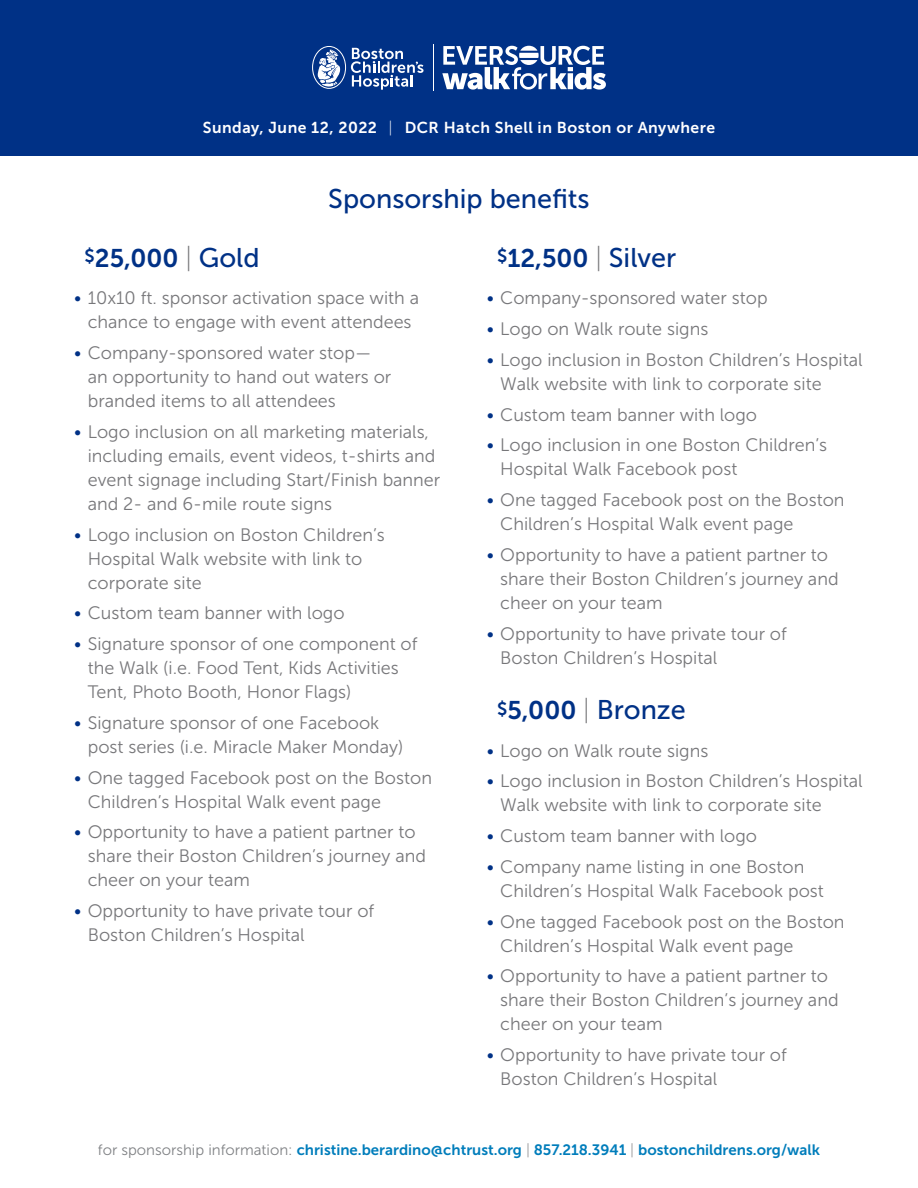
<style>
.page{position:relative;width:918px;height:1188px;background:#fff}
.page>*{position:absolute;margin:0;border:0;box-sizing:border-box;transform-origin:0 0}
.t1{font:27px "Museo Sans 500";color:#003186}
.t2{font:25.5px "Museo Sans 700";color:#003186}
.t3{font:18px/24px "Museo Sans 300";color:#77777a}
.t4{font:15.75px "Museo Sans 700";letter-spacing:.03em;color:#fff}
.t5{font:15px "Museo Sans 700";color:#007dbb}
.s1{font-family:"Museo Sans 100"}
.s2{font-family:"Museo Sans 100";font-size:27px;color:#77777a}
.s3{font-family:"Museo Sans 500";font-size:27px}
.s4{color:#003186}
.s5{font-family:"Museo Sans 700";font-size:25.5px}
.s6{font-family:"Museo Sans 100";color:#77777a}
.s7{font-family:"Museo Sans 300";color:#808285}
</style>
<div class="page">
<div style="left:0;top:0;width:918px;height:156px;background:#003186"></div>
<hr style="left:433px;top:44px;width:1px;height:47px;background:#fff">
<svg style="left:442px;top:46px;width:164px;height:44px"></svg>
<svg style="left:312px;top:46px;width:112px;height:44px"></svg>
<p class="t4" style="left:203px;top:119px;width:514px">Sunday, June 12, 2022 <span class="s1">|</span> DCR Hatch Shell in Boston or Anywhere</p>
<p class="t1" style="left:328px;top:184px;width:263px">Sponsorship benefits</p>
<p class="t2" style="left:85px;top:244px;width:177px"><sup>$</sup>25,000 <span class="s2">|</span> <span class="s3">Gold</span></p>
<p class="t3" style="left:74px;top:286px;width:346px;text-align:center"><span class="s4">•</span> 10x10 ft. sponsor activation space with a chance to engage with event attendees</p>
<p class="t3" style="left:88px;top:341px;width:305px;text-indent:-14px"><span class="s4">•</span> Company-sponsored water stop— an opportunity to hand out waters or branded items to all attendees</p>
<p class="t3" style="left:88px;top:420px;width:354px;text-indent:-14px"><span class="s4">•</span> Logo inclusion on all marketing materials, including emails, event videos, t-shirts and event signage including Start/Finish banner and 2- and 6-mile route signs</p>
<p class="t3" style="left:88px;top:522px;width:299px;text-indent:-14px"><span class="s4">•</span> Logo inclusion on Boston Children’s<br>Hospital Walk website with link to corporate site</p>
<p class="t3" style="left:74px;top:601px;width:272px"><span class="s4">•</span> Custom team banner with logo</p>
<p class="t3" style="left:88px;top:632px;width:331px;text-indent:-14px"><span class="s4">•</span> Signature sponsor of one component of the Walk (i.e. Food Tent, Kids Activities<br>Tent, Photo Booth, Honor Flags)</p>
<p class="t3" style="left:88px;top:711px;width:317px;text-indent:-14px"><span class="s4">•</span> Signature sponsor of one Facebook post series (i.e. Miracle Maker Monday)</p>
<p class="t3" style="left:88px;top:765px;width:346px;text-indent:-14px"><span class="s4">•</span> One tagged Facebook post on the Boston<br>Children’s Hospital Walk event page</p>
<p class="t3" style="left:88px;top:820px;width:340px;text-indent:-14px"><span class="s4">•</span> Opportunity to have a patient partner to share their Boston Children’s journey and cheer on your team</p>
<p class="t3" style="left:88px;top:899px;width:288px;text-indent:-14px"><span class="s4">•</span> Opportunity to have private tour of<br>Boston Children’s Hospital</p>
<p class="t2" style="left:497px;top:244px;width:181px"><sup>$</sup>12,500 <span class="s2">|</span> <span class="s3">Silver</span></p>
<p class="t3" style="left:487px;top:286px;width:282px"><span class="s4">•</span> Company-sponsored water stop</p>
<p class="t3" style="left:487px;top:317px;width:223px"><span class="s4">•</span> Logo on Walk route signs</p>
<p class="t3" style="left:500px;top:348px;width:364px;text-indent:-14px"><span class="s4">•</span> Logo inclusion in Boston Children’s Hospital<br>Walk website with link to corporate site</p>
<p class="t3" style="left:487px;top:402px;width:272px"><span class="s4">•</span> Custom team banner with logo</p>
<p class="t3" style="left:500px;top:433px;width:328px;text-indent:-14px"><span class="s4">•</span> Logo inclusion in one Boston Children’s<br>Hospital Walk Facebook post</p>
<p class="t3" style="left:500px;top:488px;width:346px;text-indent:-14px"><span class="s4">•</span> One tagged Facebook post on the Boston<br>Children’s Hospital Walk event page</p>
<p class="t3" style="left:500px;top:543px;width:340px;text-indent:-14px"><span class="s4">•</span> Opportunity to have a patient partner to share their Boston Children’s journey and cheer on your team</p>
<p class="t3" style="left:500px;top:621px;width:288px;text-indent:-14px"><span class="s4">•</span> Opportunity to have private tour of<br>Boston Children’s Hospital</p>
<p class="t1" style="left:497px;top:695px;width:190px"><sup>$</sup><span class="s5">5,000</span> <span class="s6">|</span> Bronze</p>
<p class="t3" style="left:487px;top:738px;width:223px"><span class="s4">•</span> Logo on Walk route signs</p>
<p class="t3" style="left:500px;top:769px;width:364px;text-indent:-14px"><span class="s4">•</span> Logo inclusion in Boston Children’s Hospital<br>Walk website with link to corporate site</p>
<p class="t3" style="left:487px;top:824px;width:272px"><span class="s4">•</span> Custom team banner with logo</p>
<p class="t3" style="left:500px;top:855px;width:325px;text-indent:-14px"><span class="s4">•</span> Company name listing in one Boston<br>Children’s Hospital Walk Facebook post</p>
<p class="t3" style="left:500px;top:909px;width:346px;text-indent:-14px"><span class="s4">•</span> One tagged Facebook post on the Boston<br>Children’s Hospital Walk event page</p>
<p class="t3" style="left:500px;top:964px;width:340px;text-indent:-14px"><span class="s4">•</span> Opportunity to have a patient partner to share their Boston Children’s journey and cheer on your team</p>
<p class="t3" style="left:500px;top:1043px;width:288px;text-indent:-14px"><span class="s4">•</span> Opportunity to have private tour of<br>Boston Children’s Hospital</p>
<p class="t5" style="left:98px;top:1141px;width:724px"><span class="s7">for sponsorship information:</span> christine.berardino@chtrust.org <span class="s6">|</span> 857.218.3941 <span class="s6">|</span> bostonchildrens.org/walk</p>
</div>
